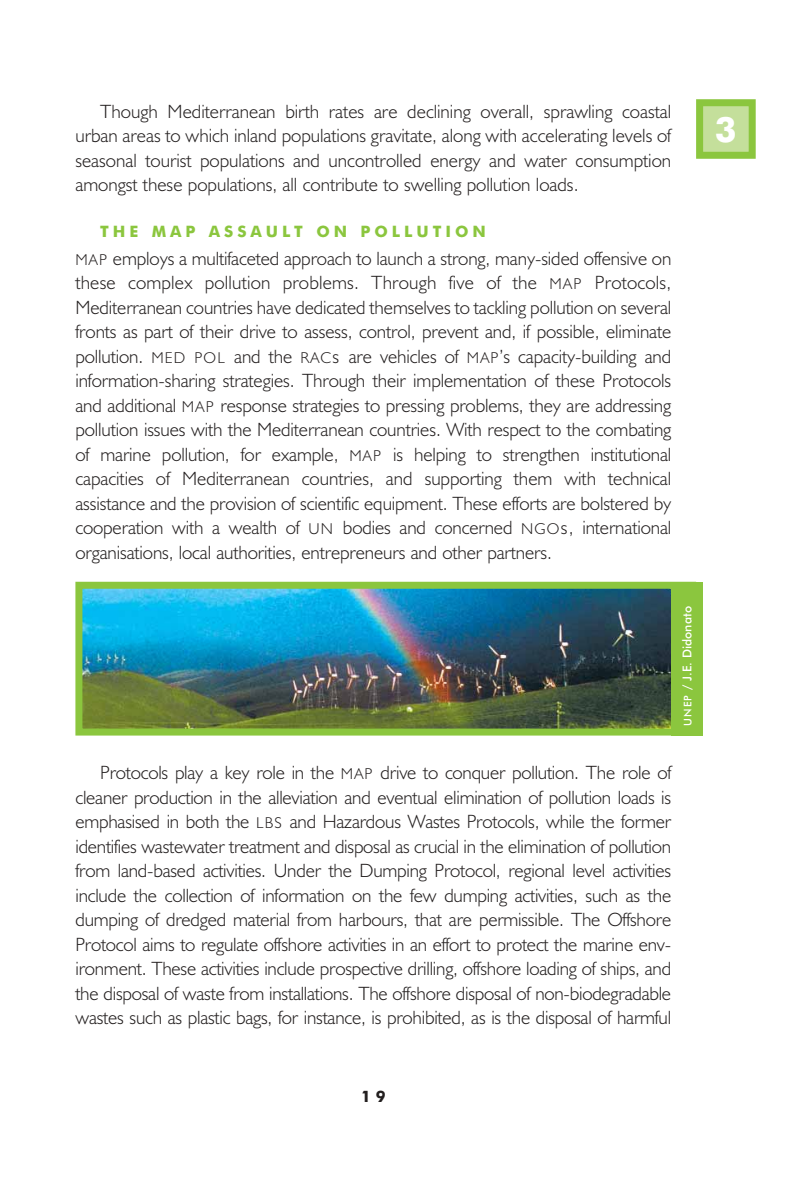
<style>
.page{position:relative;width:794px;height:1191px;background:#fff}
.page>*{position:absolute;margin:0;border:0;box-sizing:border-box;transform-origin:0 0}
.t1{font:35px "Futura Bold BT";color:#fff}
.t2{font:19.25px/24.5px "Humanist 521 Light BT";letter-spacing:-.005em;color:#231f1f;text-align:justify}
.t3{font:15.75px "Futura Bold BT";letter-spacing:.25em;color:#8bc63e}
.t4{font:15.75px "Futura Bold BT";color:#231f1f}
.t5{font:12.25px "Futura Medium BT";color:#fff}
.s1{font-size:15.75px}
.s2{font-size:10.5px}
</style>
<div class="page">
<div style="left:699px;top:103px;width:52px;height:52px;background:#c4df9b"></div>
<div style="left:695px;top:99px;width:60px;height:60px;border:7px solid #8bc63e"></div>
<img style="left:83px;top:590px;width:588px;height:137px">
<div style="left:75px;top:582px;width:620px;height:153px;border:7px solid #8bc63e"></div>
<div style="left:671px;top:582px;width:31px;height:153px;background:#8bc63e"></div>
<p class="t2" style="left:75px;top:101px;width:597px;text-indent:25px">Though Mediterranean birth rates are declining overall, sprawling coastal urban areas to which inland populations gravitate, along with accelerating levels of seasonal tourist populations and uncontrolled energy and water consumption amongst these populations, all contribute to swelling pollution loads.</p>
<p class="t3" style="left:100px;top:225px;width:387px">THE MAP ASSAULT ON POLLUTION</p>
<p class="t2" style="left:75px;top:248px;width:597px"><span class="s1">MAP</span> employs a multifaceted approach to launch a strong, many-sided offensive on these complex pollution problems. Through five of the <span class="s1">MAP</span> Protocols, Mediterranean countries have dedicated themselves to tackling pollution on several fronts as part of their drive to assess, control, prevent and, if possible, eliminate pollution. <span class="s1">MED POL</span> and the <span class="s1">RAC</span>s are vehicles of <span class="s1">MAP</span>’s capacity-building and information-sharing strategies. Through their implementation of these Protocols and additional <span class="s1">MAP</span> response strategies to pressing problems, they are addressing pollution issues with the Mediterranean countries. With respect to the combating of marine pollution, for example, <span class="s1">MAP</span> is helping to strengthen institutional capacities of Mediterranean countries, and supporting them with technical assistance and the provision of scientific equipment. These efforts are bolstered by cooperation with a wealth of <span class="s1">UN</span> bodies and concerned <span class="s1">NGO</span>s, international organisations, local authorities, entrepreneurs and other partners.</p>
<p class="t5" style="left:682px;top:725px;width:121px;rotate:-90deg"><span class="s2">UNEP</span> / J.E. Didonato</p>
<p class="t2" style="left:75px;top:762px;width:597px;text-indent:25px">Protocols play a key role in the <span class="s1">MAP</span> drive to conquer pollution. The role of cleaner production in the alleviation and eventual elimination of pollution loads is emphasised in both the <span class="s1">LBS</span> and Hazardous Wastes Protocols, while the former identifies wastewater treatment and disposal as crucial in the elimination of pollution from land-based activities. Under the Dumping Protocol, regional level activities include the collection of information on the few dumping activities, such as the dumping of dredged material from harbours, that are permissible. The Offshore Protocol aims to regulate offshore activities in an effort to protect the marine env&shy;ironment. These activities include prospective drilling, offshore loading of ships, and the disposal of waste from installations. The offshore disposal of non-biodegradable wastes such as plastic bags, for instance, is prohibited, as is the disposal of harmful</p>
<h1 class="t1" style="left:714px;top:116px;width:23px">3</h1>
<p class="t4" style="left:361px;top:1091px;width:26px">1 9</p>
</div>
